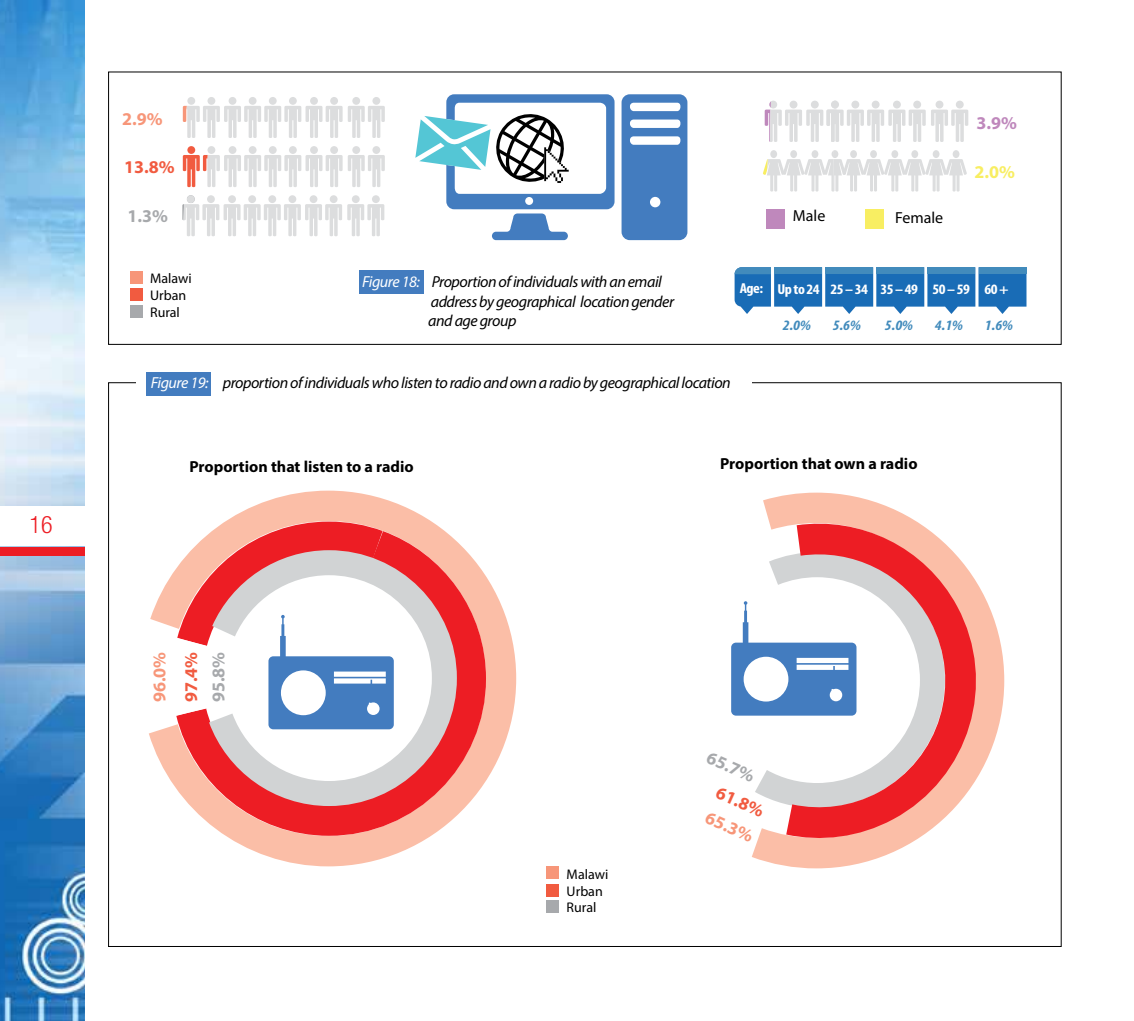
<style>
.page{position:relative;width:1134px;height:1021px;background:#fff}
.page>*{position:absolute;margin:0;border:0;box-sizing:border-box;transform-origin:0 0}
.t1{font:300 condensed 24px "Helvetica Neue LT Std";color:#ed1d24}
.t2{font:700 18px "Myriad Pro";color:#f15b40}
.t3{font:700 18px "Myriad Pro";color:#f79679}
.t4{font:700 18px "Myriad Pro";color:#a7a9ac}
.t5{font:700 18px "Myriad Pro";color:#bf88bc}
.t6{font:700 18px "Myriad Pro";color:#f8ee62}
.t7{font:italic 16px/19.2px "Myriad Pro";letter-spacing:-.03em;color:#000}
.t8{font:700 16px "Myriad Pro";color:#000}
.t9{font:16px "Myriad Pro";color:#000}
.t10{font:700 condensed 14.4px "Myriad Pro";letter-spacing:-.03em;color:#fff;scale:1.11 1}
.t11{font:italic 700 condensed 14.4px "Myriad Pro";color:#428bbc;scale:1.11 1}
.t12{font:14px/16.8px "Myriad Pro";color:#000}
.s1{color:#fff}
</style>
<div class="page">
<img style="left:0;top:0;width:85px;height:1020px">
<div style="left:0;top:506px;width:85px;height:39px;background:#fff"></div>
<div style="left:0;top:547px;width:85px;height:8px;background:#ed1d24"></div>
<div style="left:360px;top:270px;width:64px;height:24px;background:#437cbf"></div>
<svg style="left:735px;top:267px;width:291px;height:47px;background:#498bc4"></svg>
<div style="left:774px;top:267px;width:48px;height:7px;background:#428bbc"></div>
<div style="left:825px;top:267px;width:48px;height:7px;background:#428bbc"></div>
<div style="left:766px;top:209px;width:19px;height:20px;background:#bf88bc"></div>
<div style="left:866px;top:209px;width:18px;height:20px;background:#f8ee62"></div>
<svg style="left:415px;top:94px;width:272px;height:146px"></svg>
<div style="left:130px;top:271px;width:12px;height:12px;background:#f79679"></div>
<div style="left:130px;top:288px;width:12px;height:13px;background:#f15b40"></div>
<div style="left:130px;top:305px;width:12px;height:12px;background:#a7a9ac"></div>
<svg style="left:149px;top:490px;width:368px;height:377px"></svg>
<svg style="left:752px;top:492px;width:253px;height:377px"></svg>
<svg style="left:154px;top:506px;width:347px;height:345px"></svg>
<svg style="left:189px;top:537px;width:280px;height:281px"></svg>
<svg style="left:753px;top:514px;width:243px;height:329px"></svg>
<svg style="left:154px;top:506px;width:263px;height:243px"></svg>
<svg style="left:731px;top:601px;width:125px;height:114px"></svg>
<div style="left:147px;top:372px;width:64px;height:24px;background:#437cbf"></div>
<div style="left:547px;top:866px;width:12px;height:13px;background:#f79679"></div>
<div style="left:547px;top:883px;width:12px;height:13px;background:#f15b40"></div>
<div style="left:547px;top:900px;width:12px;height:13px;background:#a7a9ac"></div>
<svg style="left:763px;top:150px;width:204px;height:42px"></svg>
<svg style="left:765px;top:101px;width:203px;height:41px"></svg>
<svg style="left:183px;top:146px;width:202px;height:41px"></svg>
<svg style="left:183px;top:97px;width:202px;height:41px"></svg>
<svg style="left:182px;top:195px;width:202px;height:41px"></svg>
<div style="left:187px;top:195px;width:8px;height:8px;background:#dcddde;border-radius:50%"></div>
<h1 class="t1" style="left:30px;top:511px;width:25px">16</h1>
<p class="t3" style="left:122px;top:107px;width:42px">2.9%</p>
<p class="t2" style="left:124px;top:155px;width:52px">13.8%</p>
<p class="t4" style="left:127px;top:204px;width:42px">1.3%</p>
<p class="t9" style="left:793px;top:206px;width:34px">Male</p>
<p class="t9" style="left:895px;top:208px;width:50px">Female</p>
<p class="t5" style="left:976px;top:111px;width:42px">3.9%</p>
<p class="t6" style="left:974px;top:160px;width:42px">2.0%</p>
<p class="t12" style="left:150px;top:270px;width:43px">Malawi<br>Urban<br>Rural</p>
<p class="t7" style="left:428px;top:272px;width:247px;text-indent:-66px"><span class="s1">Figure 18:</span> Proportion of individuals with an email address by geographical location gender and age group</p>
<p class="t10" style="left:740px;top:279px;width:23px">Age:</p>
<p class="t10" style="left:777px;top:280px;width:210px">Up to 24 25 – 34 35 – 49 50 – 59 60 +</p>
<p class="t11" style="left:833px;top:316px;width:27px">5.6%</p>
<p class="t11" style="left:885px;top:316px;width:27px">5.0%</p>
<p class="t11" style="left:935px;top:316px;width:27px">4.1%</p>
<p class="t11" style="left:985px;top:316px;width:27px">1.6%</p>
<p class="t11" style="left:783px;top:316px;width:27px">2.0%</p>
<p class="t7" style="left:151px;top:373px;width:581px"><span class="s1">Figure 19:</span> proportion of individuals who listen to radio and own a radio by geographical location</p>
<p class="t8" style="left:189px;top:456px;width:226px">Proportion that listen to a radio</p>
<p class="t8" style="left:720px;top:453px;width:199px">Proportion that own a radio</p>
<p class="t3" style="left:148px;top:702px;width:52px;rotate:-90deg">96.0%</p>
<p class="t2" style="left:179px;top:702px;width:52px;rotate:-90deg">97.4%</p>
<p class="t4" style="left:207px;top:702px;width:52px;rotate:-90deg">95.8%</p>
<p class="t12" style="left:567px;top:865px;width:43px">Malawi<br>Urban<br>Rural</p>
<p class="t4" style="left:712px;top:746px;width:52px;rotate:24deg">65.7%</p>
<p class="t2" style="left:722px;top:780px;width:52px;rotate:24deg">61.8%</p>
<p class="t3" style="left:711px;top:805px;width:52px;rotate:24deg">65.3%</p>
</div>
